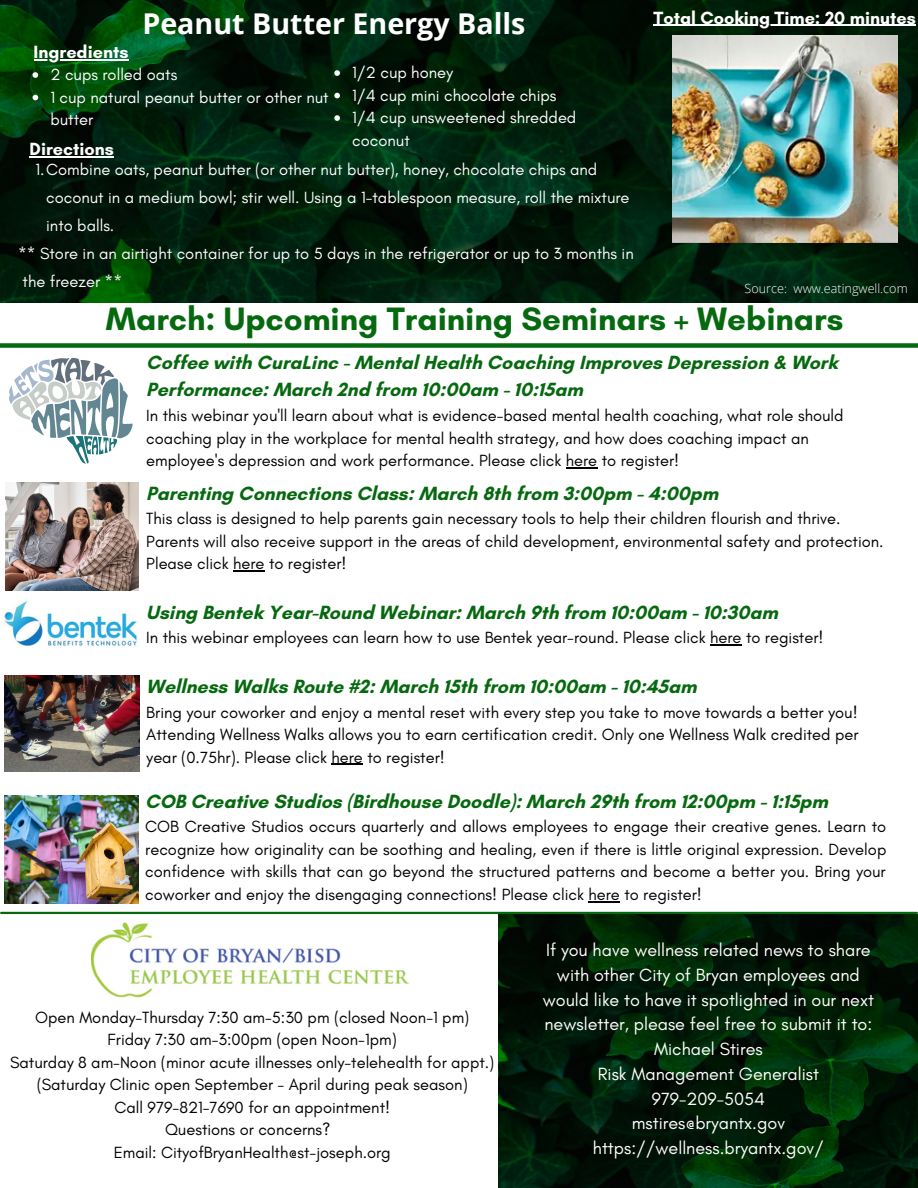
<style>
.page{position:relative;width:918px;height:1188px;background:#fff}
.page>*{position:absolute;margin:0;border:0;box-sizing:border-box;transform-origin:0 0}
.t1{font:700 33px "Glacial Indifference";color:#06690f}
.t2{font:700 28.65px "Open Sans";color:#fff}
.t3{font:700 19.5px/27px "Glacial Indifference";color:#06690f}
.t4{font:18px/24.8px "Glacial Indifference";color:#fffffd;text-align:center}
.t5{font:700 18px "Glacial Indifference";color:#fff}
.t6{font:700 18px "Glacial Indifference";color:#fdfdfd}
.t7{font:16.5px/22.5px "Glacial Indifference";color:#000}
.t8{font:16.5px "Glacial Indifference";color:#fdfdfd}
.t9{font:16.5px/22.5px "Glacial Indifference";color:#fff}
.t10{font:300 12.6px "Open Sans";color:#fdfdfd}
</style>
<div class="page">
<img style="left:92px;top:922px;width:318px;height:76px">
<img style="left:499px;top:914px;width:419px;height:274px">
<hr style="left:1px;top:912px;width:916px;height:2px;background:#06690f">
<img style="left:0;top:0;width:918px;height:302px">
<img style="left:672px;top:36px;width:225px;height:207px">
<svg style="left:9px;top:358px;width:124px;height:106px"></svg>
<img style="left:6px;top:483px;width:132px;height:107px">
<img style="left:4px;top:600px;width:133px;height:47px">
<img style="left:4px;top:676px;width:135px;height:95px">
<hr style="left:34px;top:59px;width:94px;height:1px;background:#fff">
<svg style="left:33px;top:72px;width:5px;height:6px"></svg>
<svg style="left:33px;top:95px;width:5px;height:5px"></svg>
<hr style="left:654px;top:25px;width:262px;height:1px;background:#fff">
<svg style="left:334px;top:70px;width:6px;height:6px"></svg>
<svg style="left:334px;top:93px;width:6px;height:5px"></svg>
<svg style="left:334px;top:115px;width:6px;height:6px"></svg>
<hr style="left:30px;top:156px;width:84px;height:1px;background:#fdfdfd">
<hr style="left:566px;top:467px;width:31px;height:1px;background:#000">
<hr style="left:233px;top:571px;width:32px;height:1px;background:#000">
<hr style="left:710px;top:644px;width:32px;height:2px;background:#000">
<hr style="left:331px;top:764px;width:32px;height:1px;background:#000">
<img style="left:5px;top:796px;width:134px;height:108px">
<hr style="left:588px;top:901px;width:32px;height:1px;background:#000">
<div style="left:0;top:343px;width:918px;height:5px;background:#06690f"></div>
<h2 class="t2" style="left:142px;top:4px;width:385px">Peanut Butter Energy Balls</h2>
<p class="t5" style="left:34px;top:41px;width:96px">Ingredients</p>
<p class="t9" style="left:50px;top:63px;width:280px">2 cups rolled oats<br>1 cup natural peanut butter or other nut butter</p>
<p class="t9" style="left:352px;top:61px;width:226px">1/2 cup honey<br>1/4 cup mini chocolate chips<br>1/4 cup unsweetened shredded coconut</p>
<p class="t6" style="left:30px;top:138px;width:86px">Directions</p>
<p class="t8" style="left:35px;top:159px;width:563px">1.Combine oats, peanut butter (or other nut butter), honey, chocolate chips and</p>
<p class="t8" style="left:46px;top:187px;width:585px">coconut in a medium bowl; stir well. Using a 1-tablespoon measure, roll the mixture</p>
<p class="t8" style="left:46px;top:215px;width:70px">into balls.</p>
<p class="t8" style="left:18px;top:243px;width:617px">** Store in an airtight container for up to 5 days in the refrigerator or up to 3 months in</p>
<p class="t8" style="left:23px;top:272px;width:101px">the freezer **</p>
<p class="t5" style="left:654px;top:7px;width:264px">Total Cooking Time: 20 minutes</p>
<p class="t10" style="left:745px;top:280px;width:165px">Source: www.eatingwell.com</p>
<h1 class="t1" style="left:106px;top:299px;width:739px">March: Upcoming Training Seminars + Webinars</h1>
<p class="t3" style="left:146px;top:349px;width:693px">Coffee with CuraLinc - Mental Health Coaching Improves Depression &amp; Work<br>Performance: March 2nd from 10:00am - 10:15am</p>
<p class="t7" style="left:146px;top:404px;width:699px">In this webinar you'll learn about what is evidence-based mental health coaching, what role should coaching play in the workplace for mental health strategy, and how does coaching impact an employee's depression and work performance. Please click here to register!</p>
<p class="t3" style="left:146px;top:479px;width:573px">Parenting Connections Class: March 8th from 3:00pm - 4:00pm</p>
<p class="t7" style="left:146px;top:507px;width:739px">This class is designed to help parents gain necessary tools to help their children flourish and thrive.<br>Parents will also receive support in the areas of child development, environmental safety and protection.<br>Please click here to register!</p>
<p class="t3" style="left:146px;top:598px;width:633px">Using Bentek Year-Round Webinar: March 9th from 10:00am - 10:30am</p>
<p class="t7" style="left:146px;top:626px;width:679px">In this webinar employees can learn how to use Bentek year-round. Please click here to register!</p>
<p class="t3" style="left:146px;top:672px;width:552px">Wellness Walks Route #2: March 15th from 10:00am - 10:45am</p>
<p class="t7" style="left:146px;top:700px;width:714px;text-align:justify">Bring your coworker and enjoy a mental reset with every step you take to move towards a better you!<br>Attending Wellness Walks allows you to earn certification credit. Only one Wellness Walk credited per year (0.75hr). Please click here to register!</p>
<p class="t3" style="left:145px;top:787px;width:684px">COB Creative Studios (Birdhouse Doodle): March 29th from 12:00pm - 1:15pm</p>
<p class="t7" style="left:145px;top:815px;width:743px;text-align:justify">COB Creative Studios occurs quarterly and allows employees to engage their creative genes. Learn to recognize how originality can be soothing and healing, even if there is little original expression. Develop confidence with skills that can go beyond the structured patterns and become a better you. Bring your coworker and enjoy the disengaging connections! Please click here to register!</p>
<p class="t7" style="left:10px;top:1006px;width:486px;text-align:center">Open Monday-Thursday 7:30 am-5:30 pm (closed Noon-1 pm)<br>Friday 7:30 am-3:00pm (open Noon-1pm)<br>Saturday 8 am-Noon (minor acute illnesses only-telehealth for appt.) (Saturday Clinic open September - April during peak season)<br>Call 979-821-7690 for an appointment!<br>Questions or concerns?<br>Email: CityofBryanHealth@st-joseph.org</p>
<p class="t4" style="left:543px;top:938px;width:333px">If you have wellness related news to share with other City of Bryan employees and would like to have it spotlighted in our next newsletter, please feel free to submit it to:<br>Michael Stires<br>Risk Management Generalist<br>979-209-5054<br>mstires@bryantx.gov https://wellness.bryantx.gov/</p>
</div>
